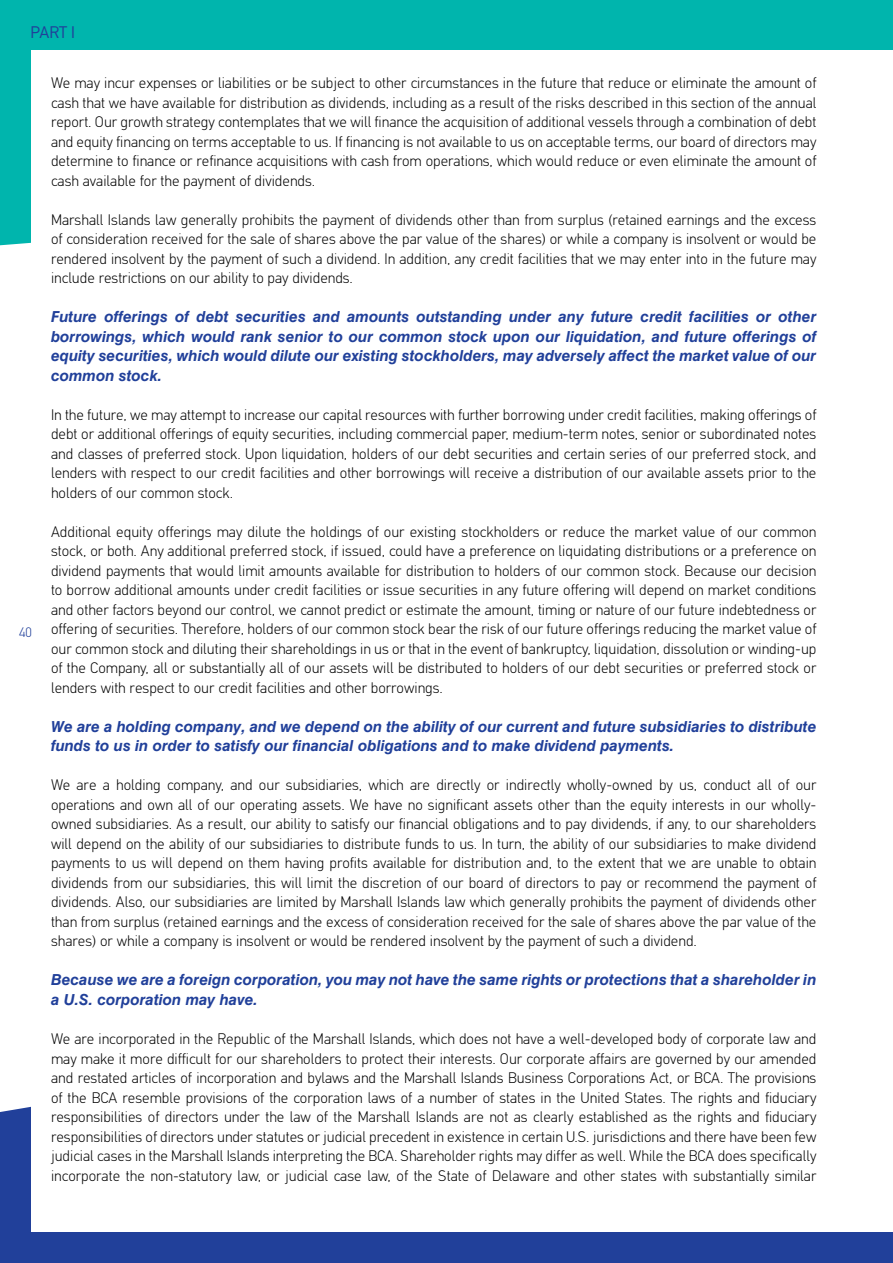
<style>
.page{position:relative;width:893px;height:1263px;background:#fff}
.page>*{position:absolute;margin:0;border:0;box-sizing:border-box;transform-origin:0 0}
.t1{font:16.5px "CF Din";color:#21409a}
.t2{font:300 15px/19.5px "CF Din";color:#000;text-align:justify}
.t3{font:italic 15px/19.5px "UB Helvetica Bold";color:#21409a}
.t4{font:300 13.5px "CF Din";color:#21409a}
</style>
<div class="page">
<div style="left:0;top:0;width:893px;height:102px;background:#00b5ad"></div>
<div style="left:0;top:102px;width:31px;height:144px;background:#00b5ad"></div>
<div style="left:0;top:1106px;width:893px;height:157px;background:#21409a"></div>
<div style="left:32px;top:50px;width:861px;height:1181px;background:#fff"></div>
<p class="t1" style="left:31px;top:23px;width:46px">PART I</p>
<p class="t2" style="left:51px;top:73px;width:767px">We may incur expenses or liabilities or be subject to other circumstances in the future that reduce or eliminate the amount of cash that we have available for distribution as dividends, including as a result of the risks described in this section of the annual report. Our growth strategy contemplates that we will finance the acquisition of additional vessels through a combination of debt and equity financing on terms acceptable to us. If financing is not available to us on acceptable terms, our board of directors may determine to finance or refinance acquisitions with cash from operations, which would reduce or even eliminate the amount of cash available for the payment of dividends.</p>
<p class="t2" style="left:51px;top:210px;width:767px">Marshall Islands law generally prohibits the payment of dividends other than from surplus (retained earnings and the excess of consideration received for the sale of shares above the par value of the shares) or while a company is insolvent or would be rendered insolvent by the payment of such a dividend. In addition, any credit facilities that we may enter into in the future may include restrictions on our ability to pay dividends.</p>
<p class="t3" style="left:51px;top:307px;width:767px;text-align:justify">Future offerings of debt securities and amounts outstanding under any future credit facilities or other borrowings, which would rank senior to our common stock upon our liquidation, and future offerings of equity securities, which would dilute our existing stockholders, may adversely affect the market value of our common stock.</p>
<p class="t2" style="left:51px;top:405px;width:767px">In the future, we may attempt to increase our capital resources with further borrowing under credit facilities, making offerings of debt or additional offerings of equity securities, including commercial paper, medium-term notes, senior or subordinated notes and classes of preferred stock. Upon liquidation, holders of our debt securities and certain series of our preferred stock, and lenders with respect to our credit facilities and other borrowings will receive a distribution of our available assets prior to the holders of our common stock.</p>
<p class="t2" style="left:51px;top:522px;width:767px">Additional equity offerings may dilute the holdings of our existing stockholders or reduce the market value of our common stock, or both. Any additional preferred stock, if issued, could have a preference on liquidating distributions or a preference on dividend payments that would limit amounts available for distribution to holders of our common stock. Because our decision to borrow additional amounts under credit facilities or issue securities in any future offering will depend on market conditions and other factors beyond our control, we cannot predict or estimate the amount, timing or nature of our future indebtedness or offering of securities. Therefore, holders of our common stock bear the risk of our future offerings reducing the market value of our common stock and diluting their shareholdings in us or that in the event of bankruptcy, liquidation, dissolution or winding-up of the Company, all or substantially all of our assets will be distributed to holders of our debt securities or preferred stock or lenders with respect to our credit facilities and other borrowings.</p>
<p class="t3" style="left:51px;top:717px;width:767px">We are a holding company, and we depend on the ability of our current and future subsidiaries to distribute funds to us in order to satisfy our financial obligations and to make dividend payments.</p>
<p class="t2" style="left:51px;top:775px;width:767px">We are a holding company, and our subsidiaries, which are directly or indirectly wholly-owned by us, conduct all of our operations and own all of our operating assets. We have no significant assets other than the equity interests in our wholly&shy;owned subsidiaries. As a result, our ability to satisfy our financial obligations and to pay dividends, if any, to our shareholders will depend on the ability of our subsidiaries to distribute funds to us. In turn, the ability of our subsidiaries to make dividend payments to us will depend on them having profits available for distribution and, to the extent that we are unable to obtain dividends from our subsidiaries, this will limit the discretion of our board of directors to pay or recommend the payment of dividends. Also, our subsidiaries are limited by Marshall Islands law which generally prohibits the payment of dividends other than from surplus (retained earnings and the excess of consideration received for the sale of shares above the par value of the shares) or while a company is insolvent or would be rendered insolvent by the payment of such a dividend.</p>
<p class="t3" style="left:51px;top:970px;width:767px">Because we are a foreign corporation, you may not have the same rights or protections that a shareholder in a U.S. corporation may have.</p>
<p class="t2" style="left:51px;top:1029px;width:767px">We are incorporated in the Republic of the Marshall Islands, which does not have a well-developed body of corporate law and may make it more difficult for our shareholders to protect their interests. Our corporate affairs are governed by our amended and restated articles of incorporation and bylaws and the Marshall Islands Business Corporations Act, or BCA. The provisions of the BCA resemble provisions of the corporation laws of a number of states in the United States. The rights and fiduciary responsibilities of directors under the law of the Marshall Islands are not as clearly established as the rights and fiduciary responsibilities of directors under statutes or judicial precedent in existence in certain U.S. jurisdictions and there have been few judicial cases in the Marshall Islands interpreting the BCA. Shareholder rights may differ as well. While the BCA does specifically incorporate the non-statutory law, or judicial case law, of the State of Delaware and other states with substantially similar</p>
<p class="t4" style="left:19px;top:624px;width:14px">40</p>
</div>
